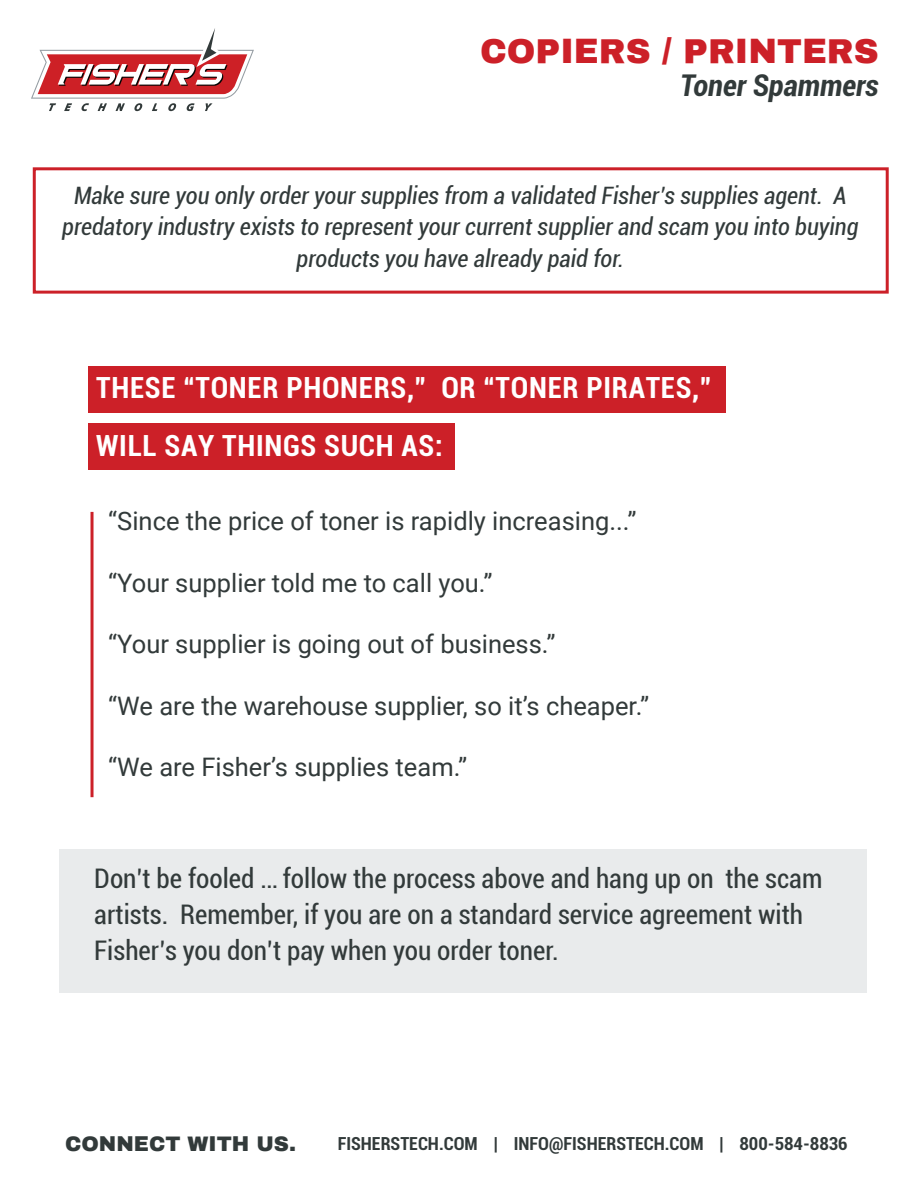
<style>
.page{position:relative;width:918px;height:1188px;background:#fff}
.page>*{position:absolute;margin:0;border:0;box-sizing:border-box;transform-origin:0 0}
.t1{font:900 34.5px "Archivo";color:#cc2028}
.t2{font:italic 700 condensed 30px "Roboto";color:#323a3a}
.t3{font:700 condensed 29.1px/58.3px "Roboto";letter-spacing:.025em;color:#fff}
.t4{font:condensed 27px/36px "Roboto";color:#323a3a}
.t5{font:25.5px "Roboto";color:#323a3a}
.t6{font:italic condensed 24px/31.5px "Roboto";color:#323a3a;text-align:center}
.t7{font:900 21px "Archivo";color:#323a3a}
.t8{font:700 condensed 18px "Roboto";color:#323a3a}
</style>
<div class="page">
<div style="left:59px;top:849px;width:808px;height:143px;background:#e9ebec"></div>
<svg style="left:31px;top:28px;width:223px;height:83px"></svg>
<div style="left:33px;top:167px;width:856px;height:127px;border:3px solid #cc2028"></div>
<hr style="left:91px;top:512px;width:3px;height:285px;background:#cc2028">
<div style="left:88px;top:366px;width:637px;height:46px;background:#cc2028"></div>
<div style="left:88px;top:423px;width:367px;height:46px;background:#cc2028"></div>
<h1 class="t1" style="left:480px;top:31px;width:400px">COPIERS / PRINTERS</h1>
<p class="t2" style="left:680px;top:75px;width:200px">Toner Spammers</p>
<p class="t6" style="left:62px;top:181px;width:798px">Make sure you only order your supplies from a validated Fisher’s supplies agent. A predatory industry exists to represent your current supplier and scam you into buying products you have already paid for.</p>
<p class="t3" style="left:96px;top:361px;width:617px">THESE “TONER PHONERS,” OR “TONER PIRATES,”<br>WILL SAY THINGS SUCH AS:</p>
<p class="t5" style="left:108px;top:511px;width:530px">“Since the price of toner is rapidly increasing...”</p>
<p class="t5" style="left:108px;top:572px;width:386px">“Your supplier told me to call you.”</p>
<p class="t5" style="left:108px;top:634px;width:449px">“Your supplier is going out of business.”</p>
<p class="t5" style="left:108px;top:695px;width:543px">“We are the warehouse supplier, so it’s cheaper.”</p>
<p class="t5" style="left:108px;top:757px;width:361px">“We are Fisher’s supplies team.”</p>
<p class="t4" style="left:94px;top:863px;width:730px">Don’t be fooled … follow the process above and hang up on the scam artists. Remember, if you are on a standard service agreement with<br>Fisher’s you don’t pay when you order toner.</p>
<p class="t7" style="left:65px;top:1132px;width:232px">CONNECT WITH US.</p>
<p class="t8" style="left:338px;top:1137px;width:511px">FISHERSTECH.COM | INFO@FISHERSTECH.COM | 800-584-8836</p>
</div>
